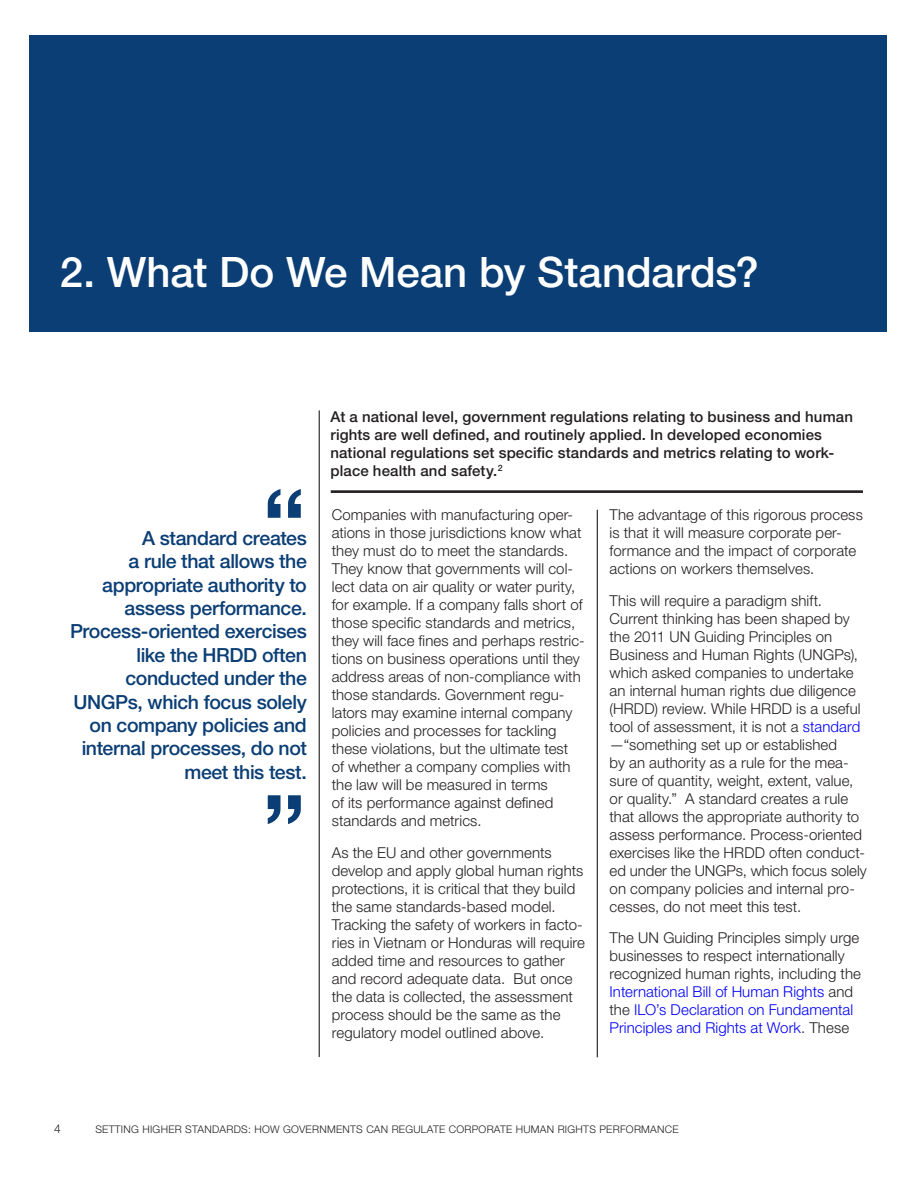
<style>
.page{position:relative;width:918px;height:1188px;background:#fff}
.page>*{position:absolute;margin:0;border:0;box-sizing:border-box;transform-origin:0 0}
.t1{font:500 102px "Helvetica Neue LT Pro";color:#0b3e75}
.t2{font:500 42px "Helvetica Neue LT Pro";color:#fff}
.t3{font:500 19.5px/23.4px "Helvetica Neue LT Pro";letter-spacing:-.02em;color:#0b3e75;text-align:right}
.t4{font:300 15px/18px "Helvetica Neue LT Pro";letter-spacing:.005em;color:#231f20}
.t5{font:500 15px/18px "Helvetica Neue LT Pro";letter-spacing:.01em;color:#231f20}
.t6{font:300 12px "Helvetica Neue LT Pro";color:#231f20}
.t7{font:300 10.5px "Helvetica Neue LT Pro";letter-spacing:.025em;color:#231f20}
.s1{color:#00f}
</style>
<div class="page">
<div style="left:30px;top:35px;width:857px;height:297px;background:#0b3e75"></div>
<hr style="left:319px;top:410px;width:1px;height:647px;background:#231f20">
<hr style="left:597px;top:510px;width:1px;height:547px;background:#231f20">
<hr style="left:331px;top:490px;width:532px;height:3px;background:#231f20">
<h1 class="t2" style="left:60px;top:247px;width:701px">2. What Do We Mean by Standards?</h1>
<h1 class="t1" style="left:262px;top:464px;width:47px">“</h1>
<h3 class="t3" style="left:142px;top:526px;width:166px">A standard creates</h3>
<h3 class="t3" style="left:129px;top:549px;width:180px">a rule that allows the</h3>
<h3 class="t3" style="left:70px;top:573px;width:238px">appropriate authority to assess performance.<br>Process-oriented exercises like the HRDD often conducted under the<br>UNGPs, which focus solely on company policies and internal processes, do not meet this test.</h3>
<h1 class="t1" style="left:262px;top:771px;width:47px">”</h1>
<p class="t5" style="left:330px;top:408px;width:524px">At a national level, government regulations relating to business and human rights are well defined, and routinely applied. In developed economies national regulations set specific standards and metrics relating to work&shy;place health and safety.<sup>2</sup></p>
<p class="t4" style="left:332px;top:506px;width:255px">Companies with manufacturing oper&shy;ations in those jurisdictions know what they must do to meet the standards.<br>They know that governments will col&shy;lect data on air quality or water purity, for example. If a company falls short of those specific standards and metrics, they will face fines and perhaps restric&shy;tions on business operations until they address areas of non-compliance with those standards. Government regu&shy;lators may examine internal company policies and processes for tackling these violations, but the ultimate test<br>of whether a company complies with the law will be measured in terms<br>of its performance against defined standards and metrics.</p>
<p class="t4" style="left:332px;top:843px;width:255px">As the EU and other governments develop and apply global human rights protections, it is critical that they build the same standards-based model.<br>Tracking the safety of workers in facto&shy;ries in Vietnam or Honduras will require added time and resources to gather and record adequate data. But once the data is collected, the assessment process should be the same as the regulatory model outlined above.</p>
<p class="t4" style="left:610px;top:506px;width:255px">The advantage of this rigorous process is that it will measure corporate per&shy;formance and the impact of corporate actions on workers themselves.</p>
<p class="t4" style="left:610px;top:591px;width:259px">This will require a paradigm shift.<br>Current thinking has been shaped by the 2011 UN Guiding Principles on Business and Human Rights (UNGPs), which asked companies to undertake an internal human rights due diligence (HRDD) review. While HRDD is a useful tool of assessment, it is not a <span class="s1">standard </span>—“something set up or established<br>by an authority as a rule for the mea&shy;sure of quantity, weight, extent, value, or quality.” A standard creates a rule that allows the appropriate authority to assess performance. Process-oriented exercises like the HRDD often conduct&shy;ed under the UNGPs, which focus solely on company policies and internal pro&shy;cesses, do not meet this test.</p>
<p class="t4" style="left:610px;top:929px;width:253px">The UN Guiding Principles simply urge businesses to respect internationally recognized human rights, including the <span class="s1">International Bill of Human Rights</span> and the <span class="s1">ILO’s Declaration on Fundamental Principles and Rights at Work</span>. These</p>
<p class="t6" style="left:54px;top:1122px;width:8px">4</p>
<p class="t7" style="left:95px;top:1123px;width:585px">SETTING HIGHER STANDARDS: HOW GOVERNMENTS CAN REGULATE CORPORATE HUMAN RIGHTS PERFORMANCE</p>
</div>
